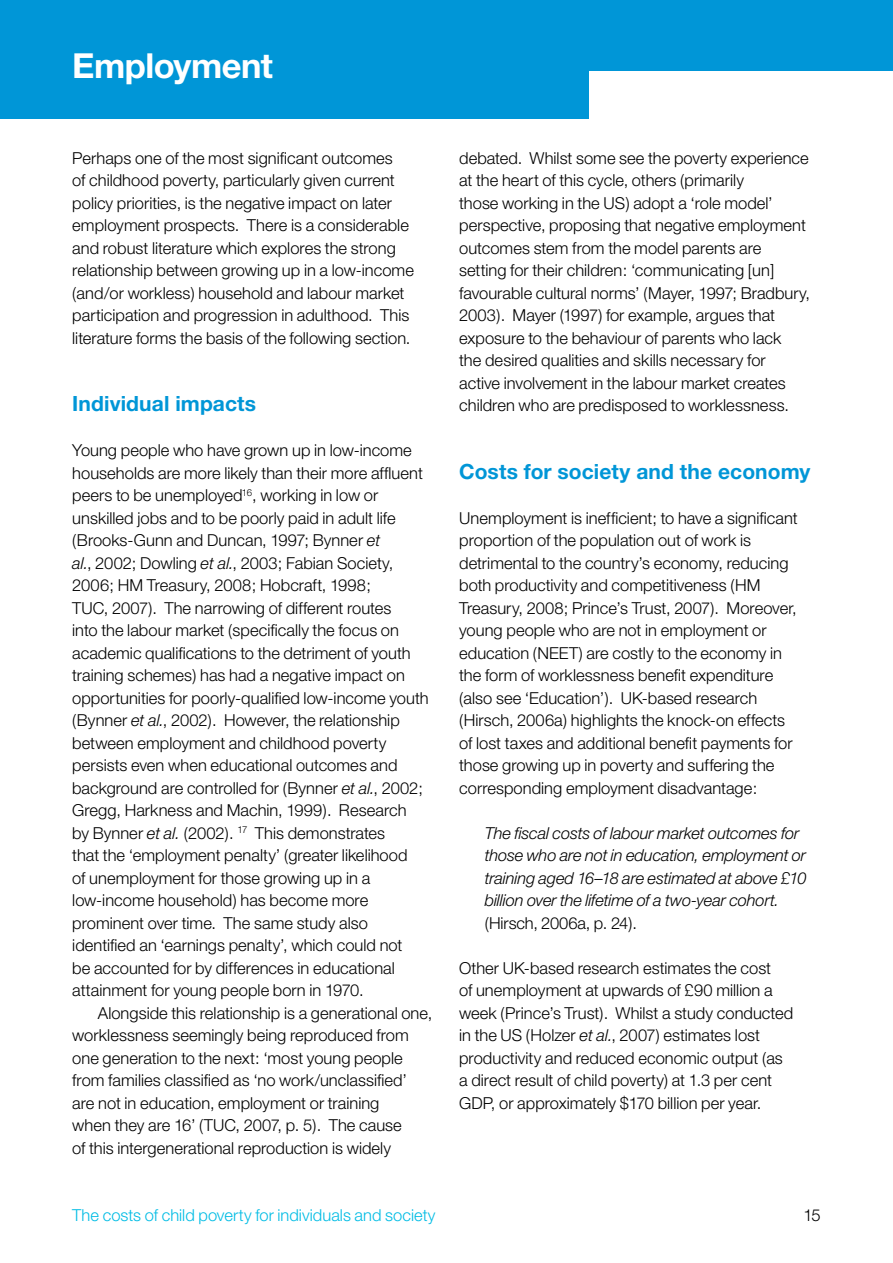
<style>
.page{position:relative;width:893px;height:1263px;background:#fff}
.page>*{position:absolute;margin:0;border:0;box-sizing:border-box;transform-origin:0 0}
.t1{font:700 34.5px "Helvetica Neue";letter-spacing:-.015em;color:#fff}
.t2{font:700 21px "Helvetica Neue";letter-spacing:.005em;color:#0096d7}
.t3{font:300 16.5px/22.5px "Helvetica Neue";color:#000}
.t4{font:italic 300 16.5px/22.5px "Helvetica Neue";letter-spacing:-.01em;color:#000}
.t5{font:300 16.5px "Helvetica Neue";color:#00bce4}
.s1{font-style:italic}
</style>
<div class="page">
<div style="left:292px;top:0;width:601px;height:71px;background:#0096d7"></div>
<div style="left:0;top:0;width:588px;height:119px;background:#0096d7"></div>
<h1 class="t1" style="left:72px;top:44px;width:202px">Employment</h1>
<p class="t3" style="left:72px;top:146px;width:343px">Perhaps one of the most significant outcomes<br>of childhood poverty, particularly given current policy priorities, is the negative impact on later employment prospects. There is a considerable and robust literature which explores the strong relationship between growing up in a low-income (and/or workless) household and labour market participation and progression in adulthood. This literature forms the basis of the following section.</p>
<p class="t2" style="left:72px;top:391px;width:185px">Individual impacts</p>
<p class="t3" style="left:72px;top:439px;width:358px">Young people who have grown up in low-income households are more likely than their more affluent peers to be unemployed<sup>16</sup>, working in low or unskilled jobs and to be poorly paid in adult life (Brooks-Gunn and Duncan, 1997; Bynner <span class="s1">et<br>al.</span>, 2002; Dowling <span class="s1">et al.</span>, 2003; Fabian Society, 2006; HM Treasury, 2008; Hobcraft, 1998;<br>TUC, 2007). The narrowing of different routes<br>into the labour market (specifically the focus on academic qualifications to the detriment of youth training schemes) has had a negative impact on opportunities for poorly-qualified low-income youth (Bynner <span class="s1">et al.</span>, 2002). However, the relationship between employment and childhood poverty persists even when educational outcomes and background are controlled for (Bynner <span class="s1">et al.</span>, 2002; Gregg, Harkness and Machin, 1999). Research<br>by Bynner <span class="s1">et al.</span> (2002). <sup>17</sup> This demonstrates<br>that the ‘employment penalty’ (greater likelihood<br>of unemployment for those growing up in a low-income household) has become more prominent over time. The same study also identified an ‘earnings penalty’, which could not<br>be accounted for by differences in educational attainment for young people born in 1970.</p>
<p class="t3" style="left:72px;top:1001px;width:362px;text-indent:26px">Alongside this relationship is a generational one, worklessness seemingly being reproduced from one generation to the next: ‘most young people from families classified as ‘no work/unclassified’ are not in education, employment or training<br>when they are 16’ (TUC, 2007, p. 5). The cause<br>of this intergenerational reproduction is widely</p>
<p class="t3" style="left:459px;top:146px;width:353px">debated. Whilst some see the poverty experience at the heart of this cycle, others (primarily<br>those working in the US) adopt a ‘role model’ perspective, proposing that negative employment outcomes stem from the model parents are setting for their children: ‘communicating [un] favourable cultural norms’ (Mayer, 1997; Bradbury, 2003). Mayer (1997) for example, argues that exposure to the behaviour of parents who lack<br>the desired qualities and skills necessary for active involvement in the labour market creates children who are predisposed to worklessness.</p>
<p class="t2" style="left:459px;top:458px;width:353px">Costs for society and the economy</p>
<p class="t3" style="left:459px;top:506px;width:340px">Unemployment is inefficient; to have a significant proportion of the population out of work is detrimental to the country’s economy, reducing both productivity and competitiveness (HM Treasury, 2008; Prince’s Trust, 2007). Moreover, young people who are not in employment or education (NEET) are costly to the economy in the form of worklessness benefit expenditure (also see ‘Education’). UK-based research (Hirsch, 2006a) highlights the knock-on effects of lost taxes and additional benefit payments for those growing up in poverty and suffering the corresponding employment disadvantage:</p>
<p class="t4" style="left:485px;top:821px;width:323px">The fiscal costs of labour market outcomes for those who are not in education, employment or training aged 16–18 are estimated at above £10 billion over the lifetime of a two-year cohort.</p>
<p class="t3" style="left:485px;top:911px;width:154px">(Hirsch, 2006a, p. 24).</p>
<p class="t3" style="left:459px;top:956px;width:336px">Other UK-based research estimates the cost<br>of unemployment at upwards of £90 million a week (Prince’s Trust). Whilst a study conducted in the US (Holzer <span class="s1">et al.</span>, 2007) estimates lost productivity and reduced economic output (as a direct result of child poverty) at 1.3 per cent GDP, or approximately $170 billion per year.</p>
<p class="t5" style="left:72px;top:1205px;width:365px">The costs of child poverty for individuals and society</p>
<p class="t3" style="left:803px;top:1204px;width:19px">15</p>
</div>
